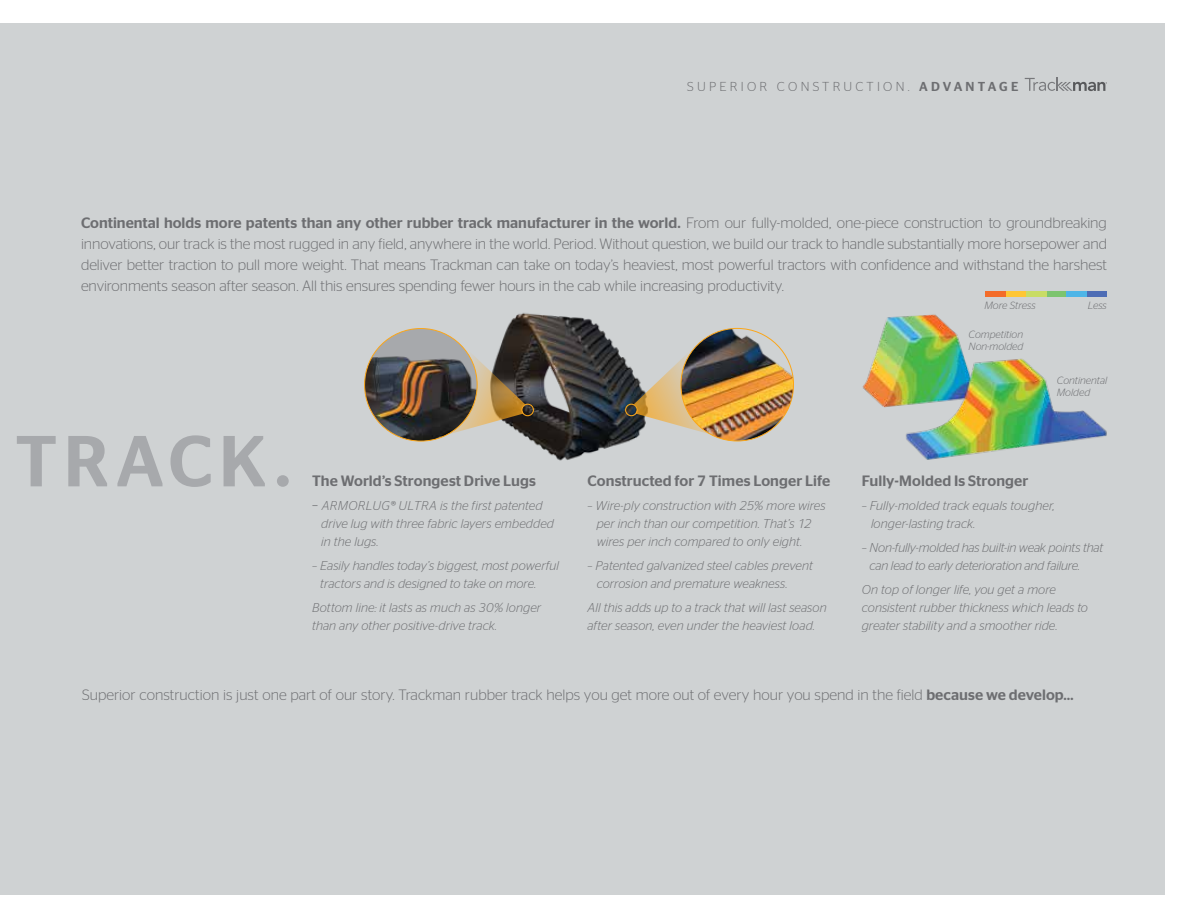
<style>
.page{position:relative;width:1188px;height:918px;background:#fff}
.page>*{position:absolute;margin:0;border:0;box-sizing:border-box;transform-origin:0 0}
.t1{font:500 72px "Continental Stag Sans";letter-spacing:.09em;color:#a7a9ac}
.t2{font:300 15px/21px "Continental Stag Sans";letter-spacing:.005em;color:#6d6e71;text-align:justify}
.t3{font:500 15px "Continental Stag Sans";letter-spacing:.005em;color:#6d6e71}
.t4{font:300 12.9px "Continental Stag Sans";letter-spacing:.25em;color:#6d6e71}
.t5{font:italic 300 12.75px/18px "Continental Stag Sans";letter-spacing:.005em;color:#6d6e71}
.t6{font:italic 300 12.75px/18px "Continental Stag Sans";letter-spacing:-.015em;color:#6d6e71}
.t7{font:italic 300 10.5px/12px "Continental Stag Sans";color:#6d6e71}
.s1{font-weight:500}
.s2{font-style:normal;font-size:15px}
</style>
<div class="page">
<div style="left:0;top:23px;width:1165px;height:872px;background:#cfd2d3"></div>
<img style="left:862px;top:291px;width:245px;height:169px">
<img style="left:506px;top:313px;width:128px;height:148px">
<div style="left:521px;top:403px;width:13px;height:13px;border:1px solid #faa61a;border-radius:50%"></div>
<svg style="left:438px;top:331px;width:87px;height:109px"></svg>
<div style="left:625px;top:403px;width:13px;height:13px;border:1px solid #faa61a;border-radius:50%"></div>
<svg style="left:634px;top:331px;width:90px;height:109px"></svg>
<img style="left:681px;top:328px;width:113px;height:113px;border-radius:56px">
<div style="left:365px;top:329px;width:112px;height:112px;background:#a7a9ac;border-radius:50%"></div>
<img style="left:365px;top:340px;width:112px;height:100px">
<div style="left:1086px;top:291px;width:21px;height:6px;background:#4e6db5"></div>
<div style="left:1046px;top:291px;width:21px;height:6px;background:#7dc46f"></div>
<div style="left:1066px;top:291px;width:21px;height:6px;background:#4eb5e7"></div>
<div style="left:1026px;top:291px;width:20px;height:6px;background:#c8dc65"></div>
<div style="left:1006px;top:291px;width:20px;height:6px;background:#fec634"></div>
<div style="left:986px;top:291px;width:20px;height:6px;background:#f36c29"></div>
<svg style="left:1025px;top:77px;width:82px;height:14px"></svg>
<p class="t4" style="left:687px;top:79px;width:333px">SUPERIOR CONSTRUCTION. <span class="s1">ADVANTAGE</span></p>
<p class="t2" style="left:81px;top:212px;width:1028px"><span class="s1">Continental holds more patents than any other rubber track manufacturer in the world.</span> From our fully-molded, one-piece construction to groundbreaking innovations, our track is the most rugged in any field, anywhere in the world. Period. Without question, we build our track to handle substantially more horsepower and deliver better traction to pull more weight. That means Trackman can take on today’s heaviest, most powerful tractors with confidence and withstand the harshest environments season after season. All this ensures spending fewer hours in the cab while increasing productivity.</p>
<p class="t7" style="left:984px;top:299px;width:53px">More Stress</p>
<p class="t7" style="left:1088px;top:299px;width:21px">Less</p>
<h1 class="t1" style="left:15px;top:420px;width:277px">TRACK.</h1>
<p class="t3" style="left:312px;top:473px;width:225px">The World’s Strongest Drive Lugs</p>
<p class="t5" style="left:321px;top:497px;width:234px;text-indent:-9px"><span class="s2">–</span> ARMORLUG® ULTRA is the first patented drive lug with three fabric layers embedded in the lugs.</p>
<p class="t5" style="left:320px;top:557px;width:240px;text-indent:-8px">– Easily handles today’s biggest, most powerful tractors and is designed to take on more.</p>
<p class="t5" style="left:312px;top:599px;width:231px">Bottom line: it lasts as much as 30% longer than any other positive-drive track.</p>
<p class="t3" style="left:588px;top:473px;width:244px">Constructed for 7 Times Longer Life</p>
<p class="t5" style="left:597px;top:497px;width:231px;text-indent:-9px">– Wire-ply construction with 25% more wires per inch than our competition. That’s 12 wires per inch compared to only eight.</p>
<p class="t5" style="left:597px;top:557px;width:218px;text-indent:-9px">– Patented galvanized steel cables prevent corrosion and premature weakness.</p>
<p class="t5" style="left:588px;top:599px;width:241px">All this adds up to a track that will last season after season, even under the heaviest load.</p>
<p class="t7" style="left:969px;top:328px;width:56px">Competition<br>Non-molded</p>
<p class="t7" style="left:1057px;top:375px;width:52px">Continental<br>Molded</p>
<p class="t3" style="left:862px;top:473px;width:168px">Fully-Molded Is Stronger</p>
<p class="t5" style="left:871px;top:497px;width:185px;text-indent:-9px">– Fully-molded track equals tougher, longer-lasting track.</p>
<p class="t6" style="left:870px;top:539px;width:235px;text-indent:-8px">– Non-fully-molded has built-in weak points that can lead to early deterioration and failure.</p>
<p class="t5" style="left:862px;top:581px;width:228px">On top of longer life, you get a more consistent rubber thickness which leads to greater stability and a smoother ride.</p>
<p class="t2" style="left:82px;top:685px;width:993px">Superior construction is just one part of our story. Trackman rubber track helps you get more out of every hour you spend in the field <span class="s1">because we develop…</span></p>
</div>
